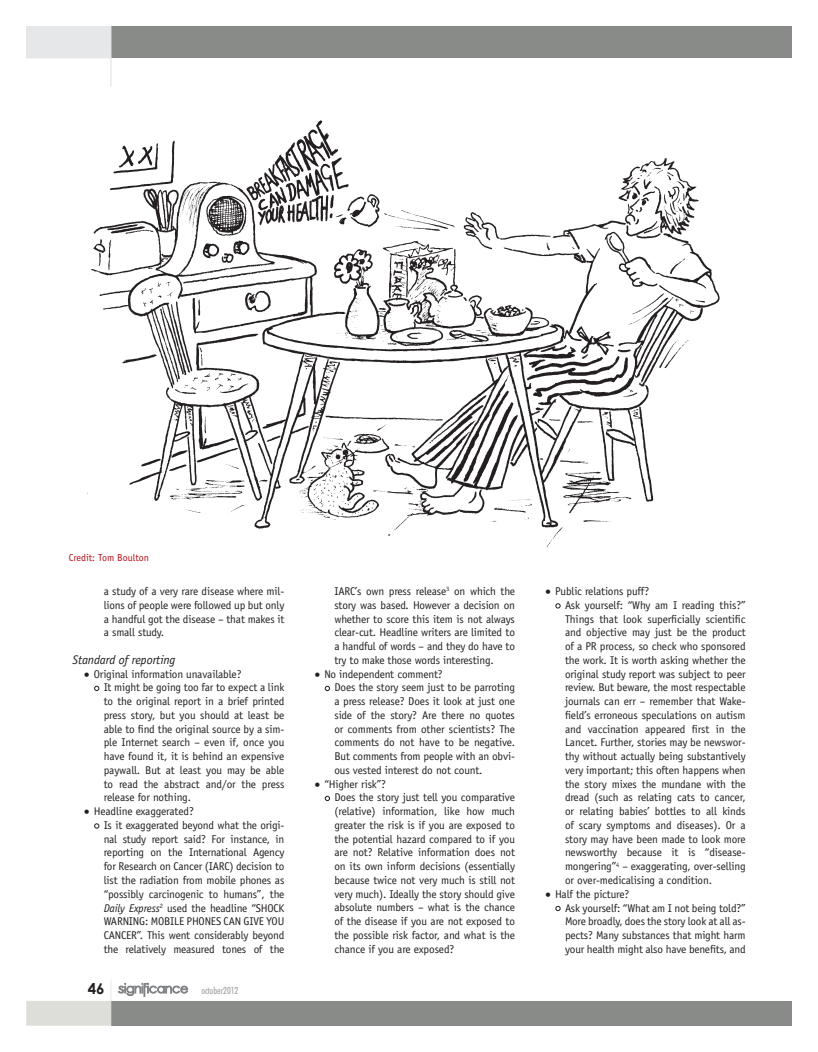
<style>
.page{position:relative;width:818px;height:1052px;background:#fff}
.page>*{position:absolute;margin:0;border:0;box-sizing:border-box;transform-origin:0 0}
.t1{font:700 15px "Century Gothic";color:#231f20}
.t2{font:italic 12.5px "Officina Sans";letter-spacing:-.01em;color:#231f20}
.t3{font:11.25px/13.8px "Officina Sans";letter-spacing:-.01em;color:#231f20}
.t4{font:10px "Officina Sans";color:#b50e1a}
.t5{font:500 condensed 10px "Futura BT";letter-spacing:-.01em;color:#a8a9ad}
.s1{font-size:11.88px}
.s2{font-style:italic}
</style>
<div class="page">
<div style="left:111px;top:26px;width:670px;height:32px;background:#888b88"></div>
<svg style="left:26px;top:26px;width:85px;height:61px"></svg>
<div style="left:781px;top:26px;width:11px;height:32px;background:#888b88"></div>
<div style="left:781px;top:1001px;width:11px;height:24px;background:#888b88"></div>
<div style="left:111px;top:1001px;width:670px;height:24px;background:#888b88"></div>
<svg style="left:26px;top:980px;width:85px;height:45px"></svg>
<svg style="left:118px;top:983px;width:70px;height:14px"></svg>
<svg style="left:94px;top:686px;width:5px;height:5px"></svg>
<svg style="left:94px;top:823px;width:5px;height:5px"></svg>
<svg style="left:325px;top:686px;width:5px;height:5px"></svg>
<svg style="left:325px;top:796px;width:5px;height:5px"></svg>
<svg style="left:556px;top:603px;width:4px;height:5px"></svg>
<svg style="left:556px;top:906px;width:4px;height:5px"></svg>
<img style="left:87px;top:120px;width:633px;height:426px">
<p class="t4" style="left:69px;top:552px;width:82px">Credit: Tom Boulton</p>
<p class="t3" style="left:104px;top:584px;width:182px;text-align:justify">a study of a very rare disease where mil&shy;lions of people were followed up but only a handful got the disease – that makes it a small study.</p>
<p class="t2" style="left:72px;top:652px;width:104px">Standard of reporting</p>
<p class="t3" style="left:104px;top:667px;width:182px;text-indent:-20px"><span class="s1">•</span> Original information unavailable?<br>It might be going too far to expect a link to the original report in a brief printed press story, but you should at least be able to find the original source by a sim&shy;ple Internet search – even if, once you have found it, it is behind an expensive paywall. But at least you may be able to read the abstract and/or the press release for nothing.</p>
<p class="t3" style="left:104px;top:804px;width:182px;text-indent:-20px"><span class="s1">•</span> Headline exaggerated?<br>Is it exaggerated beyond what the origi&shy;nal study report said? For instance, in reporting on the International Agency for Research on Cancer (IARC) decision to list the radiation from mobile phones as “possibly carcinogenic to humans”, the <span class="s2">Daily Express</span><sup>2</sup> used the headline “SHOCK WARNING: MOBILE PHONES CAN GIVE YOU CANCER”. This went considerably beyond the relatively measured tones of the</p>
<p class="t1" style="left:88px;top:977px;width:18px">46</p>
<p class="t5" style="left:201px;top:984px;width:39px">october2012</p>
<p class="t3" style="left:334px;top:584px;width:182px;text-align:justify">IARC’s own press release<sup>3</sup> on which the story was based. However a decision on whether to score this item is not always clear-cut. Headline writers are limited to a handful of words – and they do have to try to make those words interesting.</p>
<p class="t3" style="left:334px;top:667px;width:182px;text-indent:-20px"><span class="s1">•</span> No independent comment?<br>Does the story seem just to be parroting a press release? Does it look at just one side of the story? Are there no quotes or comments from other scientists? The comments do not have to be negative.<br>But comments from people with an obvi&shy;ous vested interest do not count.</p>
<p class="t3" style="left:334px;top:777px;width:182px;text-indent:-20px"><span class="s1">•</span> “Higher risk”?<br>Does the story just tell you comparative (relative) information, like how much greater the risk is if you are exposed to the potential hazard compared to if you are not? Relative information does not on its own inform decisions (essentially because twice not very much is still not very much). Ideally the story should give absolute numbers – what is the chance of the disease if you are not exposed to the possible risk factor, and what is the chance if you are exposed?</p>
<p class="t3" style="left:565px;top:584px;width:182px;text-indent:-20px"><span class="s1">•</span> Public relations puff?<br>Ask yourself: “Why am I reading this?” Things that look superficially scientific and objective may just be the product of a PR process, so check who sponsored the work. It is worth asking whether the original study report was subject to peer review. But beware, the most respectable journals can err – remember that Wake&shy;field’s erroneous speculations on autism and vaccination appeared first in the Lancet. Further, stories may be newswor&shy;thy without actually being substantively very important; this often happens when the story mixes the mundane with the dread (such as relating cats to cancer, or relating babies’ bottles to all kinds of scary symptoms and diseases). Or a story may have been made to look more newsworthy because it is “disease&shy;mongering”<sup>4</sup> – exaggerating, over-selling or over-medicalising a condition.</p>
<p class="t3" style="left:565px;top:887px;width:182px;text-indent:-20px"><span class="s1">•</span> Half the picture?<br>Ask yourself: “What am I not being told?” More broadly, does the story look at all as&shy;pects? Many substances that might harm your health might also have benefits, and</p>
</div>
